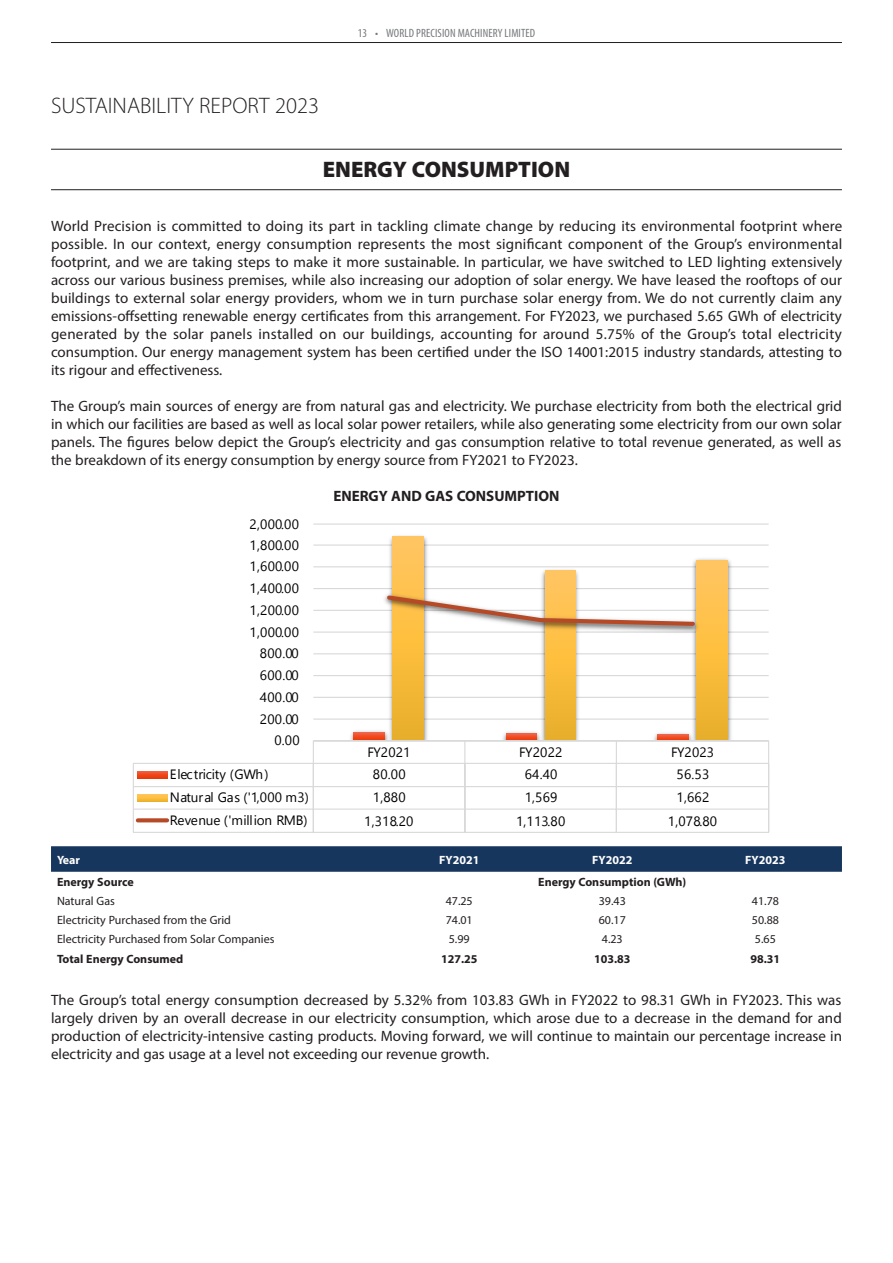
<style>
.page{position:relative;width:893px;height:1263px;background:#fff}
.page>*{position:absolute;margin:0;border:0;box-sizing:border-box;transform-origin:0 0}
.t1{font:700 24px "Gadugi";color:#000}
.t2{font:300 22.5px "Myriad Pro";color:#231f20}
.Body_Text{font:900 22.5px "Myriad Pro";color:#231f20}
.Body_Text-2{font:15px/18px "Myriad Pro";color:#231f20;text-align:justify}
.Body_Text-3{font:700 15px "Myriad Pro";color:#231f20}
.t3{font:13.5px "Gadugi";letter-spacing:.015em;color:#000}
.t4{font:13.5px "Gadugi";letter-spacing:-.015em;color:#000}
.t5{font:13.5px "Gadugi";letter-spacing:-.02em;color:#000}
.Body_Text-4{font:12px "Myriad Pro";color:#231f20}
.Body_Text-5{font:700 12px "Myriad Pro";color:#231f20}
.t6{font:condensed 12px "Myriad Pro";letter-spacing:.01em;color:#76787b}
.Body_Text-6{font:700 12px "Myriad Pro";color:#fff}
</style>
<div class="page">
<hr style="left:51px;top:42px;width:791px;height:1px;background:#231f20">
<hr style="left:51px;top:149px;width:791px;height:1px;background:#231f20">
<hr style="left:51px;top:189px;width:791px;height:1px;background:#231f20">
<hr style="left:313px;top:718px;width:456px;height:2px;background:#d9d9d9">
<hr style="left:313px;top:697px;width:456px;height:1px;background:#d9d9d9">
<hr style="left:313px;top:675px;width:456px;height:1px;background:#d9d9d9">
<hr style="left:313px;top:653px;width:456px;height:1px;background:#d9d9d9">
<hr style="left:313px;top:631px;width:456px;height:2px;background:#d9d9d9">
<hr style="left:313px;top:610px;width:456px;height:1px;background:#d9d9d9">
<hr style="left:313px;top:588px;width:456px;height:1px;background:#d9d9d9">
<hr style="left:313px;top:566px;width:456px;height:1px;background:#d9d9d9">
<hr style="left:313px;top:544px;width:456px;height:2px;background:#d9d9d9">
<hr style="left:313px;top:523px;width:456px;height:2px;background:#d9d9d9">
<img style="left:350px;top:730px;width:36px;height:10px">
<img style="left:503px;top:732px;width:35px;height:8px">
<img style="left:654px;top:733px;width:36px;height:7px">
<img style="left:386px;top:535px;width:44px;height:205px">
<img style="left:538px;top:567px;width:44px;height:173px">
<img style="left:690px;top:558px;width:44px;height:182px">
<svg style="left:354px;top:732px;width:31px;height:8px"></svg>
<svg style="left:506px;top:733px;width:31px;height:7px"></svg>
<svg style="left:658px;top:734px;width:30px;height:6px"></svg>
<svg style="left:393px;top:537px;width:31px;height:203px;background:#f7bb41"></svg>
<svg style="left:545px;top:571px;width:30px;height:169px;background:#f6ba3d"></svg>
<div style="left:697px;top:560px;width:30px;height:181px;background:linear-gradient(to bottom,#ffc85f,#ecb127)"></div>
<hr style="left:313px;top:740px;width:456px;height:2px;background:#d9d9d9">
<hr style="left:133px;top:763px;width:636px;height:1px;background:#d9d9d9">
<svg style="left:138px;top:771px;width:29px;height:7px"></svg>
<hr style="left:133px;top:786px;width:636px;height:1px;background:#d9d9d9">
<svg style="left:138px;top:794px;width:29px;height:8px"></svg>
<hr style="left:133px;top:808px;width:636px;height:2px;background:#d9d9d9">
<svg style="left:133px;top:764px;width:1px;height:68px"></svg>
<hr style="left:133px;top:832px;width:636px;height:1px;background:#d9d9d9">
<svg style="left:313px;top:742px;width:1px;height:90px"></svg>
<svg style="left:464px;top:742px;width:1px;height:90px"></svg>
<svg style="left:616px;top:742px;width:1px;height:90px"></svg>
<svg style="left:768px;top:742px;width:1px;height:90px"></svg>
<svg style="left:138px;top:818px;width:29px;height:4px"></svg>
<img style="left:380px;top:591px;width:322px;height:44px">
<svg style="left:384px;top:593px;width:313px;height:35px"></svg>
<svg style="left:51px;top:846px;width:791px;height:26px;background:#1b395f"></svg>
<h2 class="t2" style="left:51px;top:92px;width:269px">SUSTAINABILITY REPORT 2023</h2>
<p class="t6" style="left:358px;top:25px;width:179px">13 • WORLD PRECISION MACHINERY LIMITED</p>
<p class="Body_Text" style="left:323px;top:154px;width:249px">ENERGY CONSUMPTION</p>
<p class="Body_Text-2" style="left:51px;top:216px;width:793px">World Precision is committed to doing its part in tackling climate change by reducing its environmental footprint where possible. In our context, energy consumption represents the most significant component of the Group’s environmental footprint, and we are taking steps to make it more sustainable. In particular, we have switched to LED lighting extensively across our various business premises, while also increasing our adoption of solar energy. We have leased the rooftops of our buildings to external solar energy providers, whom we in turn purchase solar energy from. We do not currently claim any emissions-offsetting renewable energy certificates from this arrangement. For FY2023, we purchased 5.65 GWh of electricity generated by the solar panels installed on our buildings, accounting for around 5.75% of the Group’s total electricity consumption. Our energy management system has been certified under the ISO 14001:2015 industry standards, attesting to its rigour and effectiveness.</p>
<p class="Body_Text-2" style="left:51px;top:396px;width:792px">The Group’s main sources of energy are from natural gas and electricity. We purchase electricity from both the electrical grid in which our facilities are based as well as local solar power retailers, while also generating some electricity from our own solar panels. The figures below depict the Group’s electricity and gas consumption relative to total revenue generated, as well as the breakdown of its energy consumption by energy source from FY2021 to FY2023.</p>
<p class="Body_Text-3" style="left:333px;top:486px;width:228px">ENERGY AND GAS CONSUMPTION</p>
<p class="t1" style="left:225px;top:476px;width:443px">ELECTRICITY AND GAS CONSUMPTION</p>
<p class="t3" style="left:250px;top:516px;width:51px">2,000.00</p>
<p class="t3" style="left:250px;top:537px;width:51px">1,800.00</p>
<p class="t3" style="left:250px;top:558px;width:51px">1,600.00</p>
<p class="t3" style="left:250px;top:580px;width:51px">1,400.00</p>
<p class="t3" style="left:250px;top:602px;width:51px">1,200.00</p>
<p class="t3" style="left:250px;top:624px;width:51px">1,000.00</p>
<p class="t3" style="left:260px;top:645px;width:40px">800.00</p>
<p class="t3" style="left:260px;top:667px;width:40px">600.00</p>
<p class="t3" style="left:260px;top:689px;width:40px">400.00</p>
<p class="t3" style="left:260px;top:711px;width:40px">200.00</p>
<p class="t3" style="left:274px;top:732px;width:27px">0.00</p>
<p class="t3" style="left:367px;top:744px;width:45px">FY2021</p>
<p class="t3" style="left:519px;top:744px;width:45px">FY2022</p>
<p class="t3" style="left:671px;top:744px;width:45px">FY2023</p>
<p class="t5" style="left:170px;top:766px;width:100px">Electricity (GWh)</p>
<p class="t3" style="left:373px;top:766px;width:34px">80.00</p>
<p class="t3" style="left:525px;top:766px;width:34px">64.40</p>
<p class="t3" style="left:677px;top:766px;width:34px">56.53</p>
<p class="t3" style="left:170px;top:789px;width:141px">Natural Gas ('1,000 m3)</p>
<p class="t3" style="left:373px;top:789px;width:34px">1,880</p>
<p class="t3" style="left:525px;top:789px;width:34px">1,569</p>
<p class="t3" style="left:677px;top:789px;width:34px">1,662</p>
<p class="t4" style="left:170px;top:812px;width:139px">Revenue ('million RMB)</p>
<p class="t3" style="left:364px;top:813px;width:51px">1,318.20</p>
<p class="t3" style="left:516px;top:813px;width:51px">1,113.80</p>
<p class="t3" style="left:668px;top:813px;width:51px">1,078.80</p>
<p class="Body_Text-6" style="left:57px;top:852px;width:25px">Year</p>
<p class="Body_Text-6" style="left:439px;top:852px;width:42px">FY2021</p>
<p class="Body_Text-6" style="left:592px;top:852px;width:42px">FY2022</p>
<p class="Body_Text-6" style="left:745px;top:852px;width:42px">FY2023</p>
<p class="Body_Text-5" style="left:57px;top:874px;width:78px">Energy Source</p>
<p class="Body_Text-5" style="left:538px;top:874px;width:150px">Energy Consumption (GWh)</p>
<p class="Body_Text-4" style="left:57px;top:894px;width:59px">Natural Gas</p>
<p class="Body_Text-4" style="left:446px;top:894px;width:29px">47.25</p>
<p class="Body_Text-4" style="left:599px;top:894px;width:29px">39.43</p>
<p class="Body_Text-4" style="left:752px;top:894px;width:29px">41.78</p>
<p class="Body_Text-4" style="left:57px;top:913px;width:175px">Electricity Purchased from the Grid</p>
<p class="Body_Text-4" style="left:446px;top:913px;width:29px">74.01</p>
<p class="Body_Text-4" style="left:599px;top:913px;width:29px">60.17</p>
<p class="Body_Text-4" style="left:752px;top:913px;width:29px">50.88</p>
<p class="Body_Text-4" style="left:57px;top:932px;width:219px">Electricity Purchased from Solar Companies</p>
<p class="Body_Text-4" style="left:449px;top:932px;width:22px">5.99</p>
<p class="Body_Text-4" style="left:602px;top:932px;width:22px">4.23</p>
<p class="Body_Text-4" style="left:755px;top:932px;width:22px">5.65</p>
<p class="Body_Text-5" style="left:57px;top:951px;width:128px">Total Energy Consumed</p>
<p class="Body_Text-5" style="left:441px;top:951px;width:38px">127.25</p>
<p class="Body_Text-5" style="left:594px;top:951px;width:38px">103.83</p>
<p class="Body_Text-5" style="left:750px;top:951px;width:31px">98.31</p>
<p class="Body_Text-2" style="left:51px;top:990px;width:792px">The Group’s total energy consumption decreased by 5.32% from 103.83 GWh in FY2022 to 98.31 GWh in FY2023. This was largely driven by an overall decrease in our electricity consumption, which arose due to a decrease in the demand for and production of electricity-intensive casting products. Moving forward, we will continue to maintain our percentage increase in electricity and gas usage at a level not exceeding our revenue growth.</p>
</div>
